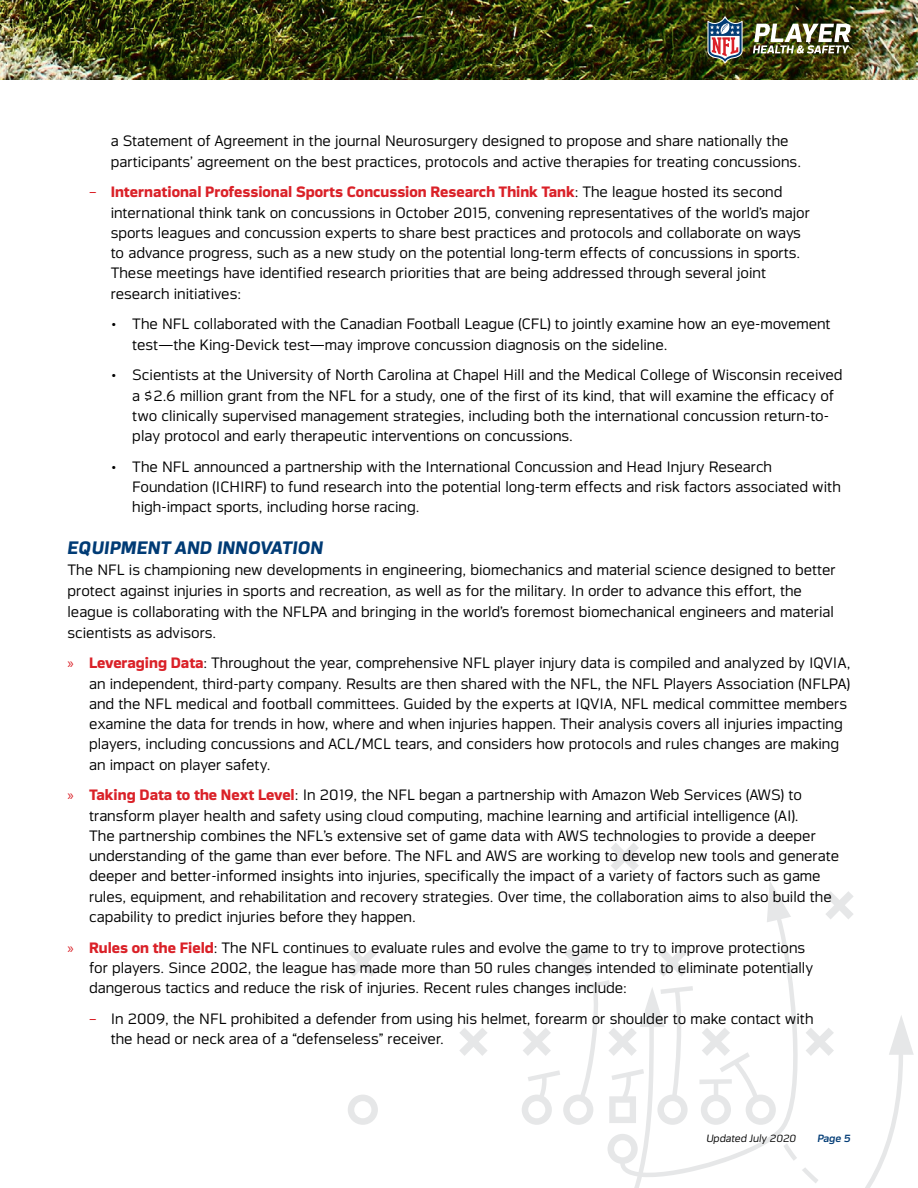
<style>
.page{position:relative;width:918px;height:1188px;background:#fff}
.page>*{position:absolute;margin:0;border:0;box-sizing:border-box;transform-origin:0 0}
.t1{font:italic 700 18px "Endzone Sans";letter-spacing:.01em;color:#003b75}
.t2{font:300 15px/20.2px "Endzone Sans";color:#000}
.t3{font:italic 300 10.5px "Endzone Sans";color:#000}
.t4{font:italic 500 10.5px "Endzone Sans";color:#003b75}
.s1{color:#da2128}
.s2{font-weight:700;color:#da2128}
.s3{font-family:"Myriad Pro";font-weight:400;color:#da2128}
</style>
<div class="page">
<img style="left:0;top:0;width:918px;height:79px">
<svg style="left:459px;top:1028px;width:28px;height:28px"></svg>
<svg style="left:348px;top:1095px;width:30px;height:30px"></svg>
<svg style="left:349px;top:949px;width:28px;height:27px"></svg>
<svg style="left:826px;top:891px;width:28px;height:28px"></svg>
<svg style="left:611px;top:843px;width:28px;height:28px"></svg>
<svg style="left:809px;top:1015px;width:105px;height:173px"></svg>
<svg style="left:522px;top:949px;width:86px;height:176px"></svg>
<svg style="left:608px;top:882px;width:201px;height:306px"></svg>
<svg style="left:802px;top:1167px;width:17px;height:17px"></svg>
<svg style="left:825px;top:1187px;width:18px;height:1px"></svg>
<svg style="left:783px;top:1143px;width:14px;height:18px"></svg>
<svg style="left:707px;top:16px;width:36px;height:48px"></svg>
<img style="left:753px;top:24px;width:98px;height:30px">
<p class="t2" style="left:111px;top:131px;width:692px">a Statement of Agreement in the journal Neurosurgery designed to propose and share nationally the participants’ agreement on the best practices, protocols and active therapies for treating concussions.</p>
<p class="t2" style="left:111px;top:182px;width:701px;text-indent:-22px"><span class="s1">–</span> <span class="s2">International Professional Sports Concussion Research Think Tank</span>: The league hosted its second international think tank on concussions in October 2015, convening representatives of the world’s major sports leagues and concussion experts to share best practices and protocols and collaborate on ways to advance progress, such as a new study on the potential long-term effects of concussions in sports.<br>These meetings have identified research priorities that are being addressed through several joint research initiatives:</p>
<p class="t2" style="left:132px;top:314px;width:700px;text-indent:-22px">• The NFL collaborated with the Canadian Football League (CFL) to jointly examine how an eye-movement test—the King-Devick test—may improve concussion diagnosis on the sideline.</p>
<p class="t2" style="left:132px;top:365px;width:712px;text-indent:-22px">• Scientists at the University of North Carolina at Chapel Hill and the Medical College of Wisconsin received a $2.6 million grant from the NFL for a study, one of the first of its kind, that will examine the efficacy of two clinically supervised management strategies, including both the international concussion return-to&shy;play protocol and early therapeutic interventions on concussions.</p>
<p class="t2" style="left:132px;top:456px;width:710px;text-indent:-22px">• The NFL announced a partnership with the International Concussion and Head Injury Research<br>Foundation (ICHIRF) to fund research into the potential long-term effects and risk factors associated with high-impact sports, including horse racing.</p>
<p class="t1" style="left:68px;top:537px;width:257px">EQUIPMENT AND INNOVATION</p>
<p class="t2" style="left:68px;top:559px;width:770px;line-height:21px">The NFL is championing new developments in engineering, biomechanics and material science designed to better protect against injuries in sports and recreation, as well as for the military. In order to advance this effort, the league is collaborating with the NFLPA and bringing in the world’s foremost biomechanical engineers and material scientists as advisors.</p>
<p class="t2" style="left:89px;top:653px;width:763px;text-indent:-22px"><span class="s3">»</span> <span class="s2">Leveraging Data</span>: Throughout the year, comprehensive NFL player injury data is compiled and analyzed by IQVIA, an independent, third-party company. Results are then shared with the NFL, the NFL Players Association (NFLPA) and the NFL medical and football committees. Guided by the experts at IQVIA, NFL medical committee members examine the data for trends in how, where and when injuries happen. Their analysis covers all injuries impacting players, including concussions and ACL/MCL tears, and considers how protocols and rules changes are making an impact on player safety.</p>
<p class="t2" style="left:89px;top:785px;width:751px;text-indent:-22px"><span class="s3">»</span> <span class="s2">Taking Data to the Next Level</span>: In 2019, the NFL began a partnership with Amazon Web Services (AWS) to transform player health and safety using cloud computing, machine learning and artificial intelligence (AI).<br>The partnership combines the NFL’s extensive set of game data with AWS technologies to provide a deeper understanding of the game than ever before. The NFL and AWS are working to develop new tools and generate deeper and better-informed insights into injuries, specifically the impact of a variety of factors such as game rules, equipment, and rehabilitation and recovery strategies. Over time, the collaboration aims to also build the capability to predict injuries before they happen.</p>
<p class="t2" style="left:89px;top:937px;width:726px;text-indent:-22px"><span class="s3">»</span> <span class="s2">Rules on the Field</span>: The NFL continues to evaluate rules and evolve the game to try to improve protections for players. Since 2002, the league has made more than 50 rules changes intended to eliminate potentially dangerous tactics and reduce the risk of injuries. Recent rules changes include:</p>
<p class="t2" style="left:111px;top:1008px;width:704px;text-indent:-22px"><span class="s1">–</span> In 2009, the NFL prohibited a defender from using his helmet, forearm or shoulder to make contact with the head or neck area of a “defenseless” receiver.</p>
<p class="t3" style="left:706px;top:1132px;width:91px">Updated July 2020</p>
<p class="t4" style="left:818px;top:1133px;width:34px">Page 5</p>
</div>
